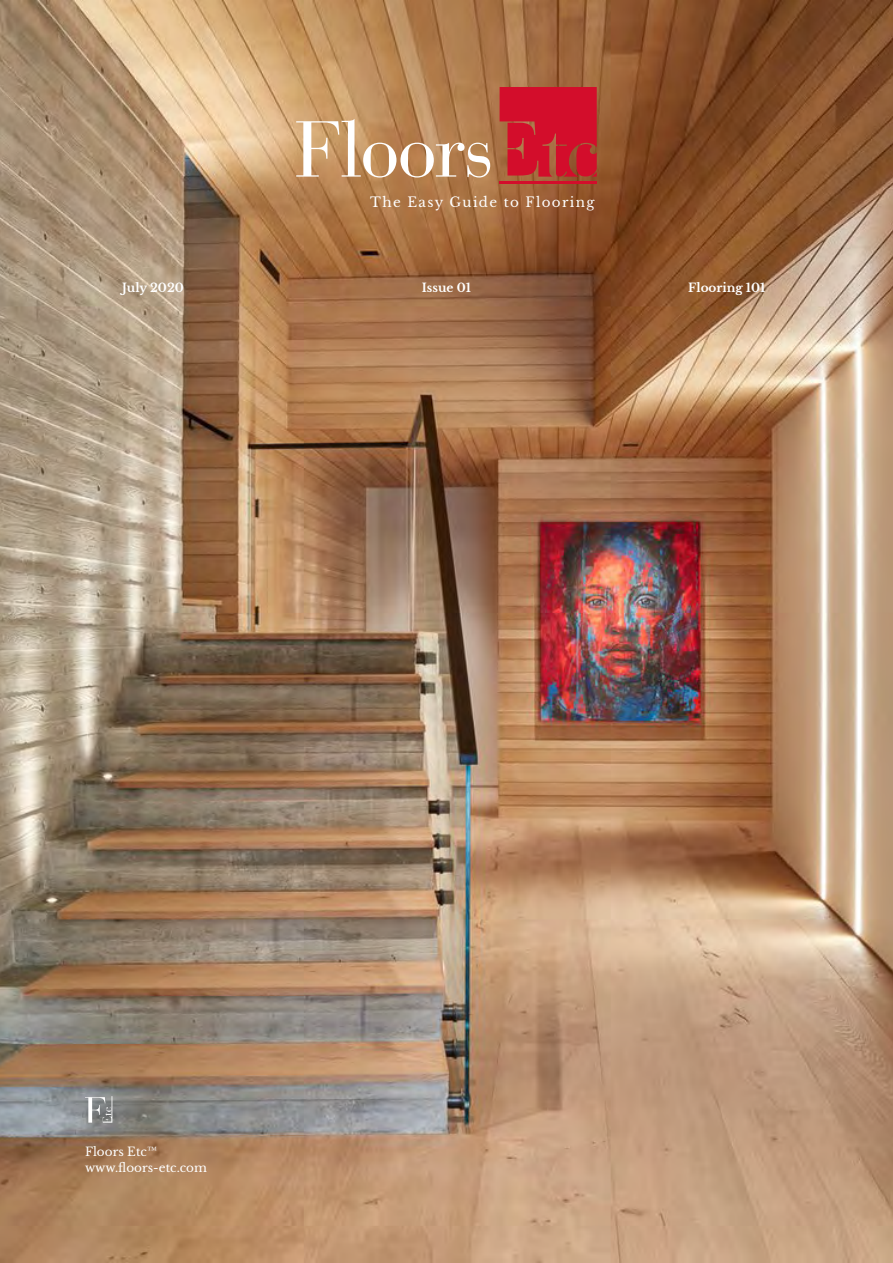
<style>
.page{position:relative;width:893px;height:1263px;background:#fff}
.page>*{position:absolute;margin:0;border:0;box-sizing:border-box;transform-origin:0 0}
.t1{font:13.5px "Libre Baskerville";letter-spacing:.1em;color:#fff}
.t2{font:12px "Libre Baskerville";color:#fff}
.t3{font:700 12px "Libre Baskerville";color:#fff}
</style>
<div class="page">
<img style="left:0;top:0;width:893px;height:1263px">
<svg style="left:85px;top:1096px;width:27px;height:27px"></svg>
<svg style="left:296px;top:119px;width:194px;height:59px"></svg>
<svg style="left:500px;top:87px;width:97px;height:90px;background:#cb1a2d"></svg>
<hr style="left:500px;top:181px;width:97px;height:3px;background:#d30d2b">
<p class="t3" style="left:122px;top:280px;width:63px">July 2020</p>
<p class="t1" style="left:370px;top:194px;width:226px">The Easy Guide to Flooring</p>
<p class="t3" style="left:422px;top:280px;width:51px">Issue 01</p>
<p class="t3" style="left:688px;top:280px;width:79px">Flooring 101</p>
<p class="t2" style="left:85px;top:1144px;width:74px">Floors Etc™</p>
<p class="t2" style="left:85px;top:1160px;width:123px">www.floors-etc.com</p>
</div>
